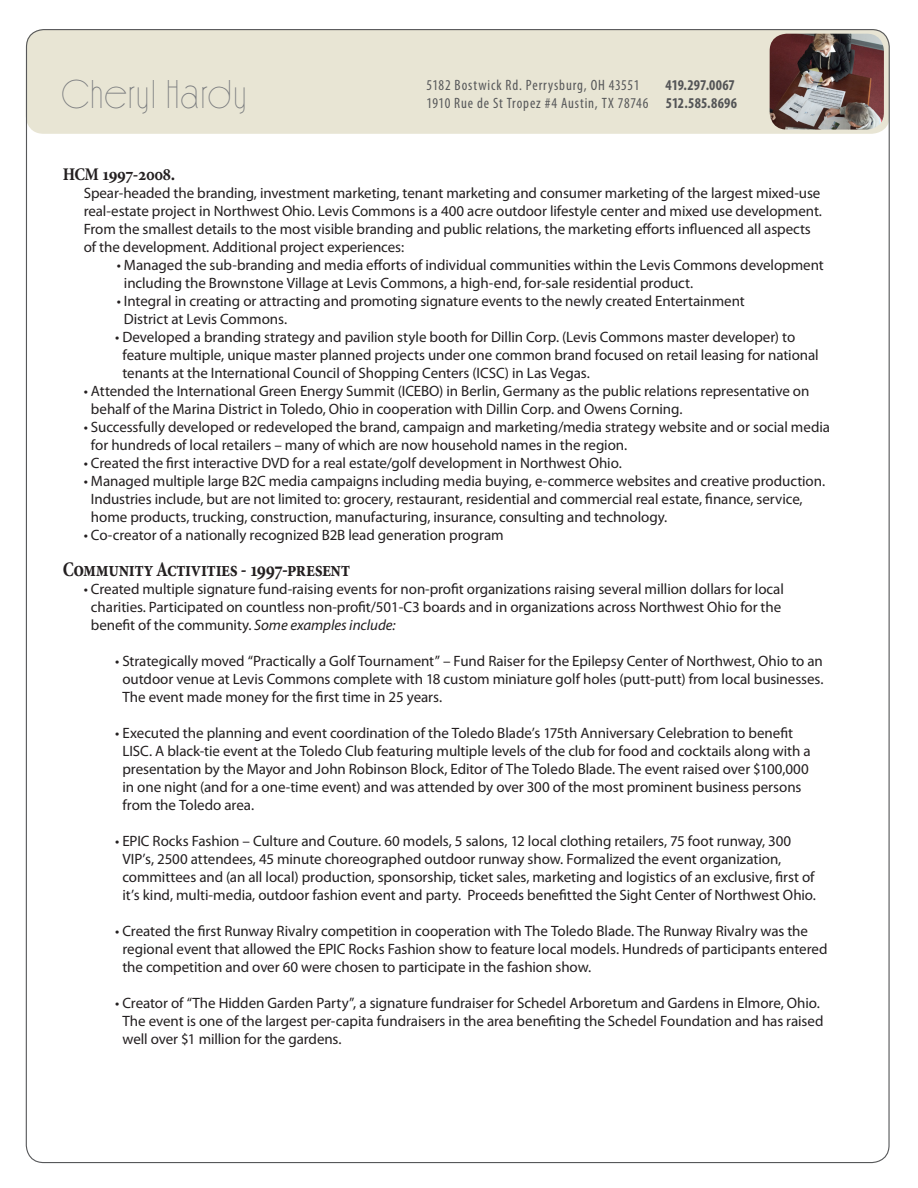
<style>
.page{position:relative;width:918px;height:1188px;background:#fff}
.page>*{position:absolute;margin:0;border:0;box-sizing:border-box;transform-origin:0 0}
.t1{font:34.95px "Fina Font";letter-spacing:.005em;color:#787a7d}
.t2{font:700 condensed 21px "Minion Pro";letter-spacing:-.025em;color:#231f20;scale:.9 1}
.t3{font:700 condensed 18px "Minion Pro";letter-spacing:-.03em;color:#231f20}
.t4{font:15px/18px "Myriad Pro";letter-spacing:-.005em;color:#231f20}
.t5{font:condensed 15px/18px "Myriad Pro";letter-spacing:.06em;color:#57585a;text-align:right}
.s1{font-weight:700;color:#545557}
.s2{font-style:italic}
</style>
<div class="page">
<div style="left:26px;top:29px;width:864px;height:105px;background:#e8e5d4;border-radius:18px"></div>
<img style="left:770px;top:34px;width:114px;height:96px">
<p class="t1" style="left:61px;top:63px;width:187px">Cheryl Hardy</p>
<p class="t5" style="left:426px;top:76px;width:214px">5182 Bostwick Rd. Perrysburg, OH 43551</p>
<p class="t5" style="left:426px;top:76px;width:312px"><span class="s1">419.297.0067<br></span>1910 Rue de St Tropez #4 Austin, TX 78746 <span class="s1">512.585.8696</span></p>
<p class="t3" style="left:63px;top:162px;width:114px">HCM 1997-2008.</p>
<p class="t4" style="left:84px;top:184px;width:740px">Spear-headed the branding, investment marketing, tenant marketing and consumer marketing of the largest mixed-use real-estate project in Northwest Ohio. Levis Commons is a 400 acre outdoor lifestyle center and mixed use development.<br>From the smallest details to the most visible branding and public relations, the marketing efforts influenced all aspects of the development. Additional project experiences:</p>
<p class="t4" style="left:124px;top:256px;width:701px;text-indent:-7px">• Managed the sub-branding and media efforts of individual communities within the Levis Commons development including the Brownstone Village at Levis Commons, a high-end, for-sale residential product.</p>
<p class="t4" style="left:124px;top:292px;width:622px;text-indent:-7px">• Integral in creating or attracting and promoting signature events to the newly created Entertainment<br>District at Levis Commons.</p>
<p class="t4" style="left:122px;top:328px;width:698px;text-indent:-7px">• Developed a branding strategy and pavilion style booth for Dillin Corp. (Levis Commons master developer) to feature multiple, unique master planned projects under one common brand focused on retail leasing for national tenants at the International Council of Shopping Centers (ICSC) in Las Vegas.</p>
<p class="t4" style="left:91px;top:382px;width:720px;text-indent:-7px">• Attended the International Green Energy Summit (ICEBO) in Berlin, Germany as the public relations representative on behalf of the Marina District in Toledo, Ohio in cooperation with Dillin Corp. and Owens Corning.</p>
<p class="t4" style="left:91px;top:418px;width:741px;text-indent:-7px">• Successfully developed or redeveloped the brand, campaign and marketing/media strategy website and or social media for hundreds of local retailers – many of which are now household names in the region.</p>
<p class="t4" style="left:84px;top:454px;width:540px">• Created the first interactive DVD for a real estate/golf development in Northwest Ohio.</p>
<p class="t4" style="left:91px;top:472px;width:736px;text-indent:-7px">• Managed multiple large B2C media campaigns including media buying, e-commerce websites and creative production.<br>Industries include, but are not limited to: grocery, restaurant, residential and commercial real estate, finance, service, home products, trucking, construction, manufacturing, insurance, consulting and technology.</p>
<p class="t4" style="left:84px;top:526px;width:421px">• Co-creator of a nationally recognized B2B lead generation program</p>
<p class="t2" style="left:63px;top:555px;width:321px">Community Activities - 1997-present</p>
<p class="t4" style="left:91px;top:580px;width:694px;text-indent:-7px">• Created multiple signature fund-raising events for non-profit organizations raising several million dollars for local charities. Participated on countless non-profit/501-C3 boards and in organizations across Northwest Ohio for the benefit of the community. <span class="s2">Some examples include:</span></p>
<p class="t4" style="left:122px;top:652px;width:703px;text-align:justify;text-indent:-7px">• Strategically moved “Practically a Golf Tournament” – Fund Raiser for the Epilepsy Center of Northwest, Ohio to an outdoor venue at Levis Commons complete with 18 custom miniature golf holes (putt-putt) from local businesses.<br>The event made money for the first time in 25 years.</p>
<p class="t4" style="left:122px;top:724px;width:690px;text-indent:-7px">• Executed the planning and event coordination of the Toledo Blade’s 175th Anniversary Celebration to benefit LISC. A black-tie event at the Toledo Club featuring multiple levels of the club for food and cocktails along with a presentation by the Mayor and John Robinson Block, Editor of The Toledo Blade. The event raised over $100,000 in one night (and for a one-time event) and was attended by over 300 of the most prominent business persons from the Toledo area.</p>
<p class="t4" style="left:122px;top:832px;width:695px;text-indent:-7px">• EPIC Rocks Fashion – Culture and Couture. 60 models, 5 salons, 12 local clothing retailers, 75 foot runway, 300<br>VIP’s, 2500 attendees, 45 minute choreographed outdoor runway show. Formalized the event organization, committees and (an all local) production, sponsorship, ticket sales, marketing and logistics of an exclusive, first of it’s kind, multi-media, outdoor fashion event and party. Proceeds benefitted the Sight Center of Northwest Ohio.</p>
<p class="t4" style="left:122px;top:922px;width:707px;text-indent:-7px">• Created the first Runway Rivalry competition in cooperation with The Toledo Blade. The Runway Rivalry was the regional event that allowed the EPIC Rocks Fashion show to feature local models. Hundreds of participants entered the competition and over 60 were chosen to participate in the fashion show.</p>
<p class="t4" style="left:122px;top:994px;width:703px;text-indent:-7px">• Creator of “The Hidden Garden Party”, a signature fundraiser for Schedel Arboretum and Gardens in Elmore, Ohio.<br>The event is one of the largest per-capita fundraisers in the area benefiting the Schedel Foundation and has raised well over $1 million for the gardens.</p>
</div>
